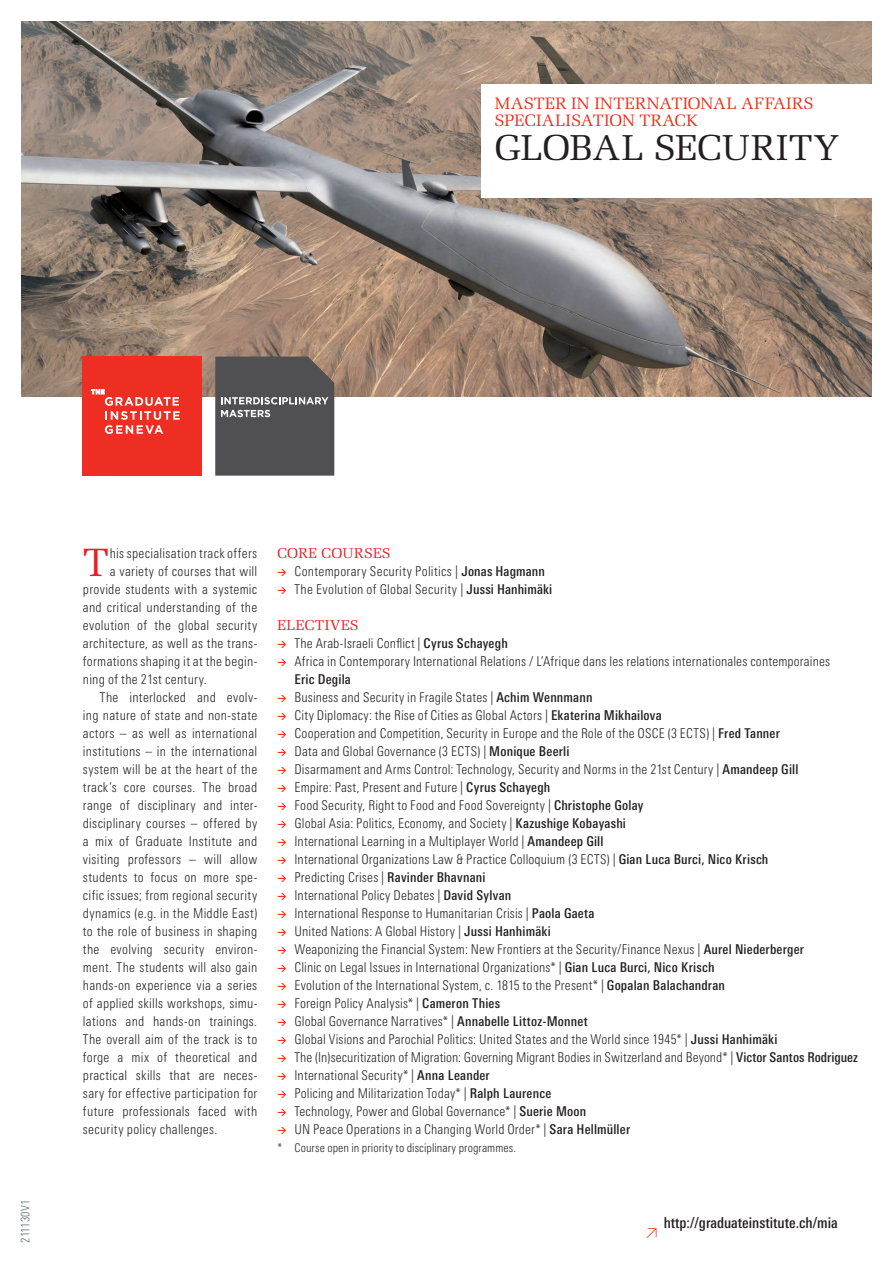
<style>
.page{position:relative;width:893px;height:1263px;background:#fff}
.page>*{position:absolute;margin:0;border:0;box-sizing:border-box;transform-origin:0 0}
.t1{font:39.45px "Melior LT";color:#ee1c28}
.t2{font:36px "Melior LT";letter-spacing:.005em;color:#231f20}
.t3{font:16.5px/16.5px "Melior LT";letter-spacing:.015em;color:#ee2e22}
.t4{font:500 condensed 15px "Linotype Univers";color:#231f20}
.t5{font:300 15px "DIN";color:#ee2e22}
.t6{font:14.25px "Melior LT";letter-spacing:.025em;color:#ee1c28}
.t7{font:300 condensed 13.5px/18px "Linotype Univers";letter-spacing:.015em;color:#231f20}
.t8{font:500 condensed 13.5px "Linotype Univers";letter-spacing:.015em;color:#231f20}
.t9{font:300 condensed 12px "Linotype Univers";letter-spacing:.005em;color:#231f20}
.t10{font:300 condensed 12px "Linotype Univers";letter-spacing:.02em;color:#5f696f}
.s1{font-family:"DIN";font-weight:700;font-stretch:normal;font-size:9px;color:#ee2e22}
.s2{font-weight:500}
</style>
<div class="page">
<img style="left:21px;top:21px;width:851px;height:375px">
<div style="left:482px;top:84px;width:411px;height:114px;background:#fff"></div>
<div style="left:83px;top:357px;width:119px;height:119px;background:#ee2e22"></div>
<svg style="left:91px;top:389px;width:89px;height:45px"></svg>
<svg style="left:215px;top:357px;width:119px;height:119px;background:#59595a"></svg>
<p class="t3" style="left:494px;top:95px;width:321px">MASTER IN INTERNATIONAL AFFAIRS<br>SPECIALISATION TRACK</p>
<h2 class="t2" style="left:495px;top:127px;width:346px">GLOBAL SECURITY</h2>
<p class="t10" style="left:18px;top:1243px;width:45px;rotate:-90deg">211130V1</p>
<h1 class="t1" style="left:83px;top:539px;width:28px">T</h1>
<p class="t7" style="left:110px;top:544px;width:149px">his specialisation track offers</p>
<p class="t7" style="left:110px;top:562px;width:149px">a variety of courses that will</p>
<p class="t7" style="left:83px;top:580px;width:176px">provide students with a systemic</p>
<p class="t7" style="left:83px;top:598px;width:176px">and critical understanding of the</p>
<p class="t7" style="left:83px;top:616px;width:176px">evolution of the global security</p>
<p class="t7" style="left:83px;top:634px;width:176px">architecture, as well as the trans-</p>
<p class="t7" style="left:83px;top:652px;width:176px">formations shaping it at the begin-</p>
<p class="t7" style="left:83px;top:670px;width:125px">ning of the 21st century.</p>
<p class="t7" style="left:100px;top:688px;width:159px">The interlocked and evolv-</p>
<p class="t7" style="left:83px;top:706px;width:176px">ing nature of state and non-state</p>
<p class="t7" style="left:83px;top:724px;width:176px">actors – as well as international</p>
<p class="t7" style="left:83px;top:742px;width:176px">institutions – in the international</p>
<p class="t7" style="left:83px;top:760px;width:176px">system will be at the heart of the</p>
<p class="t7" style="left:83px;top:778px;width:176px">track’s core courses. The broad</p>
<p class="t7" style="left:83px;top:796px;width:176px">range of disciplinary and inter-</p>
<p class="t7" style="left:83px;top:814px;width:176px">disciplinary courses – offered by</p>
<p class="t7" style="left:83px;top:832px;width:176px">a mix of Graduate Institute and</p>
<p class="t7" style="left:83px;top:850px;width:176px">visiting professors – will allow</p>
<p class="t7" style="left:83px;top:868px;width:176px">students to focus on more spe-</p>
<p class="t7" style="left:83px;top:886px;width:176px">cific issues; from regional security</p>
<p class="t7" style="left:83px;top:904px;width:176px">dynamics (e.g. in the Middle East)</p>
<p class="t7" style="left:83px;top:922px;width:176px">to the role of business in shaping</p>
<p class="t7" style="left:83px;top:940px;width:176px">the evolving security environ-</p>
<p class="t7" style="left:83px;top:958px;width:176px">ment. The students will also gain</p>
<p class="t7" style="left:83px;top:976px;width:176px">hands-on experience via a series</p>
<p class="t7" style="left:83px;top:994px;width:176px">of applied skills workshops, simu-</p>
<p class="t7" style="left:83px;top:1012px;width:176px">lations and hands-on trainings.</p>
<p class="t7" style="left:83px;top:1030px;width:176px">The overall aim of the track is to</p>
<p class="t7" style="left:83px;top:1048px;width:176px">forge a mix of theoretical and</p>
<p class="t7" style="left:83px;top:1066px;width:176px">practical skills that are neces-</p>
<p class="t7" style="left:83px;top:1084px;width:176px">sary for effective participation for</p>
<p class="t7" style="left:83px;top:1102px;width:176px">future professionals faced with</p>
<p class="t7" style="left:83px;top:1120px;width:136px">security policy challenges.</p>
<p class="t6" style="left:277px;top:545px;width:115px">CORE COURSES</p>
<p class="t7" style="left:277px;top:562px;width:276px"><span class="s1">&gt;</span> Contemporary Security Politics | <span class="s2">Jonas Hagmann </span><span class="s1">&gt;</span> The Evolution of Global Security | <span class="s2">Jussi Hanhimäki</span></p>
<p class="t6" style="left:277px;top:617px;width:83px">ELECTIVES</p>
<p class="t7" style="left:277px;top:634px;width:232px"><span class="s1">&gt;</span> The Arab-Israeli Conflict | <span class="s2">Cyrus Schayegh</span></p>
<p class="t7" style="left:277px;top:652px;width:554px"><span class="s1">&gt;</span> Africa in Contemporary International Relations / L’Afrique dans les relations internationales contemporaines</p>
<p class="t8" style="left:294px;top:671px;width:58px">Eric Degila</p>
<p class="t7" style="left:277px;top:688px;width:317px"><span class="s1">&gt;</span> Business and Security in Fragile States | <span class="s2">Achim Wennmann</span></p>
<p class="t7" style="left:277px;top:706px;width:386px"><span class="s1">&gt;</span> City Diplomacy: the Rise of Cities as Global Actors | <span class="s2">Ekaterina Mikhailova</span></p>
<p class="t7" style="left:277px;top:724px;width:504px"><span class="s1">&gt;</span> Cooperation and Competition, Security in Europe and the Role of the OSCE (3 ECTS) | <span class="s2">Fred Tanner</span></p>
<p class="t7" style="left:277px;top:742px;width:293px"><span class="s1">&gt;</span> Data and Global Governance (3 ECTS) | <span class="s2">Monique Beerli</span></p>
<p class="t7" style="left:277px;top:760px;width:522px"><span class="s1">&gt;</span> Disarmament and Arms Control: Technology, Security and Norms in the 21st Century | <span class="s2">Amandeep Gill</span></p>
<p class="t7" style="left:277px;top:778px;width:274px"><span class="s1">&gt;</span> Empire: Past, Present and Future | <span class="s2">Cyrus Schayegh</span></p>
<p class="t7" style="left:277px;top:796px;width:367px"><span class="s1">&gt;</span> Food Security, Right to Food and Food Sovereignty | <span class="s2">Christophe Golay</span></p>
<p class="t7" style="left:277px;top:814px;width:350px"><span class="s1">&gt;</span> Global Asia: Politics, Economy, and Society | <span class="s2">Kazushige Kobayashi</span></p>
<p class="t7" style="left:277px;top:832px;width:328px"><span class="s1">&gt;</span> International Learning in a Multiplayer World | <span class="s2">Amandeep Gill</span></p>
<p class="t7" style="left:277px;top:850px;width:492px"><span class="s1">&gt;</span> International Organizations Law &amp; Practice Colloquium (3 ECTS) | <span class="s2">Gian Luca Burci, Nico Krisch</span></p>
<p class="t7" style="left:277px;top:868px;width:210px"><span class="s1">&gt;</span> Predicting Crises | <span class="s2">Ravinder Bhavnani</span></p>
<p class="t7" style="left:277px;top:886px;width:235px"><span class="s1">&gt;</span> International Policy Debates | <span class="s2">David Sylvan</span></p>
<p class="t7" style="left:277px;top:904px;width:319px"><span class="s1">&gt;</span> International Response to Humanitarian Crisis | <span class="s2">Paola Gaeta</span></p>
<p class="t7" style="left:277px;top:922px;width:275px"><span class="s1">&gt;</span> United Nations: A Global History | <span class="s2">Jussi Hanhimäki</span></p>
<p class="t7" style="left:277px;top:940px;width:528px"><span class="s1">&gt;</span> Weaponizing the Financial System: New Frontiers at the Security/Finance Nexus | <span class="s2">Aurel Niederberger</span></p>
<p class="t7" style="left:277px;top:958px;width:438px"><span class="s1">&gt;</span> Clinic on Legal Issues in International Organizations* | <span class="s2">Gian Luca Burci, Nico Krisch</span></p>
<p class="t7" style="left:277px;top:976px;width:449px"><span class="s1">&gt;</span> Evolution of the International System, c. 1815 to the Present* | <span class="s2">Gopalan Balachandran</span></p>
<p class="t7" style="left:277px;top:994px;width:224px"><span class="s1">&gt;</span> Foreign Policy Analysis* | <span class="s2">Cameron Thies</span></p>
<p class="t7" style="left:277px;top:1012px;width:312px"><span class="s1">&gt;</span> Global Governance Narratives* | <span class="s2">Annabelle Littoz-Monnet</span></p>
<p class="t7" style="left:277px;top:1030px;width:501px"><span class="s1">&gt;</span> Global Visions and Parochial Politics: United States and the World since 1945* | <span class="s2">Jussi Hanhimäki</span></p>
<p class="t7" style="left:277px;top:1048px;width:582px"><span class="s1">&gt;</span> The (In)securitization of Migration: Governing Migrant Bodies in Switzerland and Beyond* | <span class="s2">Victor Santos Rodriguez</span></p>
<p class="t7" style="left:277px;top:1066px;width:214px"><span class="s1">&gt;</span> International Security* | <span class="s2">Anna Leander</span></p>
<p class="t7" style="left:277px;top:1084px;width:275px"><span class="s1">&gt;</span> Policing and Militarization Today* | <span class="s2">Ralph Laurence</span></p>
<p class="t7" style="left:277px;top:1102px;width:310px"><span class="s1">&gt;</span> Technology, Power and Global Governance* | <span class="s2">Suerie Moon</span></p>
<p class="t7" style="left:277px;top:1120px;width:354px"><span class="s1">&gt;</span> UN Peace Operations in a Changing World Order* | <span class="s2">Sara Hellmüller</span></p>
<p class="t9" style="left:277px;top:1141px;width:240px">* Course open in priority to disciplinary programmes.</p>
<p class="t4" style="left:664px;top:1214px;width:176px">http://graduateinstitute.ch/mia</p>
<p class="t5" style="left:644px;top:1223px;width:17px">≥</p>
</div>
